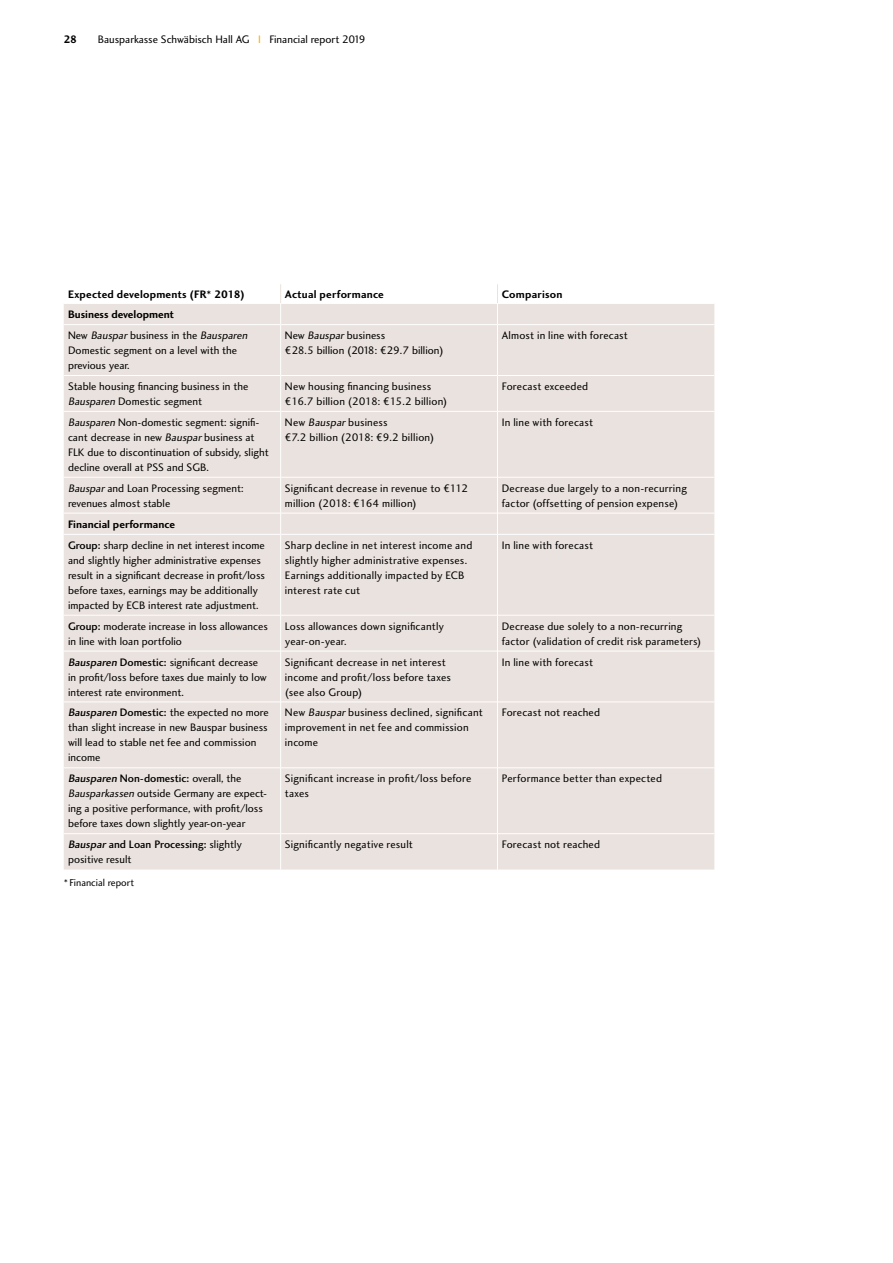
<style>
.page{position:relative;width:893px;height:1263px;background:#fff}
.page>*{position:absolute;margin:0;border:0;box-sizing:border-box;transform-origin:0 0}
.t1{font:11.25px/15px "Charlotte Sans Book Plain";color:#000}
.t2{font:11.25px "Charlotte Sans Book Plain";letter-spacing:.02em;color:#000}
.t3{font:11.25px "Charlotte Sans Bold Plain";letter-spacing:.005em;color:#000}
.t4{font:11.25px "Charlotte Sans Medium Plain";color:#000}
.t5{font:10.35px "Charlotte Sans Book Plain";color:#000}
.s1{color:#f8aa00}
.s2{font-style:italic}
.s3{font-family:"Charlotte Sans Medium Plain"}
.s4{font-family:"Charlotte Sans Medium Plain";font-style:italic}
.s5{font-family:"Charlotte Sans Book Plain"}
</style>
<div class="page">
<div style="left:64px;top:304px;width:650px;height:565px;background:#eae2de"></div>
<hr style="left:281px;top:375px;width:216px;height:1px;background:#fff">
<hr style="left:281px;top:411px;width:216px;height:1px;background:#fff">
<hr style="left:498px;top:411px;width:216px;height:1px;background:#fff">
<hr style="left:281px;top:477px;width:216px;height:1px;background:#fff">
<hr style="left:498px;top:477px;width:216px;height:1px;background:#fff">
<hr style="left:497px;top:325px;width:1px;height:50px;background:#fff">
<hr style="left:497px;top:375px;width:1px;height:36px;background:#fff">
<hr style="left:497px;top:411px;width:1px;height:66px;background:#fff">
<hr style="left:497px;top:477px;width:1px;height:36px;background:#fff">
<svg style="left:497px;top:513px;width:1px;height:21px"></svg>
<hr style="left:497px;top:534px;width:1px;height:81px;background:#fff">
<hr style="left:497px;top:615px;width:1px;height:36px;background:#fff">
<hr style="left:497px;top:651px;width:1px;height:51px;background:#fff">
<hr style="left:497px;top:702px;width:1px;height:66px;background:#fff">
<hr style="left:497px;top:768px;width:1px;height:66px;background:#fff">
<hr style="left:497px;top:834px;width:1px;height:35px;background:#fff">
<hr style="left:281px;top:534px;width:216px;height:1px;background:#fff">
<hr style="left:498px;top:534px;width:216px;height:1px;background:#fff">
<hr style="left:281px;top:615px;width:216px;height:1px;background:#fff">
<hr style="left:498px;top:615px;width:216px;height:1px;background:#fff">
<hr style="left:281px;top:651px;width:216px;height:1px;background:#fff">
<hr style="left:498px;top:651px;width:216px;height:1px;background:#fff">
<hr style="left:281px;top:701px;width:216px;height:1px;background:#fff">
<hr style="left:498px;top:701px;width:216px;height:1px;background:#fff">
<hr style="left:281px;top:833px;width:216px;height:1px;background:#fff">
<hr style="left:498px;top:833px;width:216px;height:1px;background:#fff">
<hr style="left:281px;top:513px;width:216px;height:1px;background:#fff">
<hr style="left:498px;top:513px;width:216px;height:1px;background:#fff">
<hr style="left:281px;top:767px;width:216px;height:1px;background:#fff">
<hr style="left:498px;top:767px;width:216px;height:1px;background:#fff">
<hr style="left:280px;top:325px;width:1px;height:50px;background:#fff">
<hr style="left:280px;top:375px;width:1px;height:36px;background:#fff">
<hr style="left:280px;top:411px;width:1px;height:66px;background:#fff">
<hr style="left:280px;top:477px;width:1px;height:36px;background:#fff">
<svg style="left:280px;top:513px;width:1px;height:21px"></svg>
<hr style="left:280px;top:534px;width:1px;height:81px;background:#fff">
<hr style="left:280px;top:615px;width:1px;height:36px;background:#fff">
<hr style="left:280px;top:651px;width:1px;height:51px;background:#fff">
<hr style="left:280px;top:702px;width:1px;height:66px;background:#fff">
<hr style="left:280px;top:768px;width:1px;height:66px;background:#fff">
<hr style="left:280px;top:834px;width:1px;height:35px;background:#fff">
<svg style="left:280px;top:284px;width:434px;height:41px"></svg>
<hr style="left:498px;top:375px;width:216px;height:1px;background:#fff">
<hr style="left:64px;top:324px;width:216px;height:1px;background:#fff">
<hr style="left:64px;top:375px;width:216px;height:1px;background:#fff">
<hr style="left:64px;top:411px;width:216px;height:1px;background:#fff">
<hr style="left:64px;top:477px;width:216px;height:1px;background:#fff">
<hr style="left:64px;top:513px;width:216px;height:1px;background:#fff">
<hr style="left:64px;top:534px;width:216px;height:1px;background:#fff">
<hr style="left:64px;top:615px;width:216px;height:1px;background:#fff">
<hr style="left:64px;top:651px;width:216px;height:1px;background:#fff">
<hr style="left:64px;top:701px;width:216px;height:1px;background:#fff">
<hr style="left:64px;top:767px;width:216px;height:1px;background:#fff">
<hr style="left:64px;top:833px;width:216px;height:1px;background:#fff">
<p class="t3" style="left:64px;top:32px;width:15px">28</p>
<p class="t1" style="left:98px;top:32px;width:269px">Bausparkasse Schwäbisch Hall AG <span class="s1">I</span> Financial report 2019</p>
<p class="t3" style="left:68px;top:288px;width:178px">Expected developments (FR* 2018)</p>
<p class="t3" style="left:285px;top:288px;width:100px">Actual performance</p>
<p class="t3" style="left:502px;top:288px;width:62px">Comparison</p>
<p class="t3" style="left:68px;top:308px;width:108px">Business development</p>
<p class="t1" style="left:68px;top:328px;width:183px">N ew <span class="s2">Bauspar</span>b u s i n es s i n t h e <span class="s2">Bausparen<br></span>Domestic segment on a level with the previous year.</p>
<p class="t1" style="left:285px;top:328px;width:160px">New <span class="s2">Bauspar</span>business<br>¤28.5 billion (2018: ¤29.7 billion)</p>
<p class="t2" style="left:502px;top:329px;width:128px">Almost in line with forecast</p>
<p class="t1" style="left:68px;top:379px;width:182px">Stable housing financing business in the<br><span class="s2">Bausparen</span> Domestic segment</p>
<p class="t1" style="left:285px;top:379px;width:164px">New housing financing business ¤16.7 billion (2018: ¤15.2 billion)</p>
<p class="t2" style="left:502px;top:380px;width:88px">Forecast exceeded</p>
<p class="t1" style="left:68px;top:415px;width:202px"><span class="s2">Bausparen</span> Non-domestic segment: signifi&shy;cant decrease in new <span class="s2">Bauspar</span>business at FLK due to discontinuation of subsidy, slight decline overall at PSS and SGB.</p>
<p class="t1" style="left:285px;top:415px;width:151px">New <span class="s2">Bauspar</span>business<br>¤7.2 billion (2018: ¤9.2 billion)</p>
<p class="t2" style="left:502px;top:416px;width:93px">In line with forecast</p>
<p class="t1" style="left:68px;top:481px;width:177px"><span class="s2">Bauspar</span>and Loan Processing segment: revenues almost stable</p>
<p class="t1" style="left:285px;top:481px;width:185px">Significant decrease in revenue to ¤112 million (2018: ¤164 million)</p>
<p class="t1" style="left:502px;top:481px;width:187px">Decrease due largely to a non-recurring factor (offsetting of pension expense)</p>
<p class="t3" style="left:68px;top:518px;width:109px">Financial performance</p>
<p class="t1" style="left:68px;top:538px;width:199px"><span class="s3">Group:</span> sharp decline in net interest income and slightly higher administrative expenses result in a significant decrease in profit/loss before taxes, earnings may be additionally impacted by ECB interest rate adjustment.</p>
<p class="t1" style="left:285px;top:538px;width:189px">Sharp decline in net interest income and slightly higher administrative expenses.<br>Earnings additionally impacted by ECB interest rate cut</p>
<p class="t2" style="left:502px;top:539px;width:93px">In line with forecast</p>
<p class="t1" style="left:68px;top:619px;width:201px"><span class="s3">Group:</span> moderate increase in loss allowances in line with loan portfolio</p>
<p class="t1" style="left:285px;top:619px;width:161px">Loss allowances down significantly year-on-year.</p>
<p class="t1" style="left:502px;top:619px;width:201px">Decrease due solely to a non-recurring factor (validation of credit risk parameters)</p>
<p class="t1" style="left:68px;top:655px;width:200px"><span class="s4">Bausparen</span><span class="s3">Domestic:</span> significant decrease in profit/loss before taxes due mainly to low interest rate environment.</p>
<p class="t1" style="left:285px;top:654px;width:168px">Significant decrease in net interest income and profit/loss before taxes (see also Group)</p>
<p class="t2" style="left:502px;top:655px;width:93px">In line with forecast</p>
<p class="t1" style="left:68px;top:705px;width:202px"><span class="s4">Bausparen</span><span class="s3">Domestic:</span> the expected no more than slight increase in new Bauspar business will lead to stable net fee and commission income</p>
<p class="t1" style="left:285px;top:705px;width:199px">New <span class="s2">Bauspar</span>business declined, significant improvement in net fee and commission income</p>
<p class="t1" style="left:502px;top:705px;width:100px">Forecast not reached</p>
<p class="t4" style="left:68px;top:772px;width:175px"><span class="s2">Bausparen</span>Non-domestic: <span class="s5">overall, the</span></p>
<p class="t1" style="left:68px;top:786px;width:200px"><span class="s2">Bausparkassen</span> outside Germany are expect&shy;ing a positive performance, with profit/loss before taxes down slightly year-on-year</p>
<p class="t1" style="left:285px;top:771px;width:188px">Significant increase in profit/loss before taxes</p>
<p class="t2" style="left:502px;top:772px;width:162px">Performance better than expected</p>
<p class="t4" style="left:68px;top:838px;width:175px"><span class="s2">Bauspar</span>and Loan Processing: <span class="s5">slightly</span></p>
<p class="t1" style="left:68px;top:852px;width:65px">positive result</p>
<p class="t5" style="left:64px;top:877px;width:72px">* Financial report</p>
<p class="t1" style="left:285px;top:837px;width:130px">Significantly negative result</p>
<p class="t1" style="left:502px;top:837px;width:100px">Forecast not reached</p>
</div>
